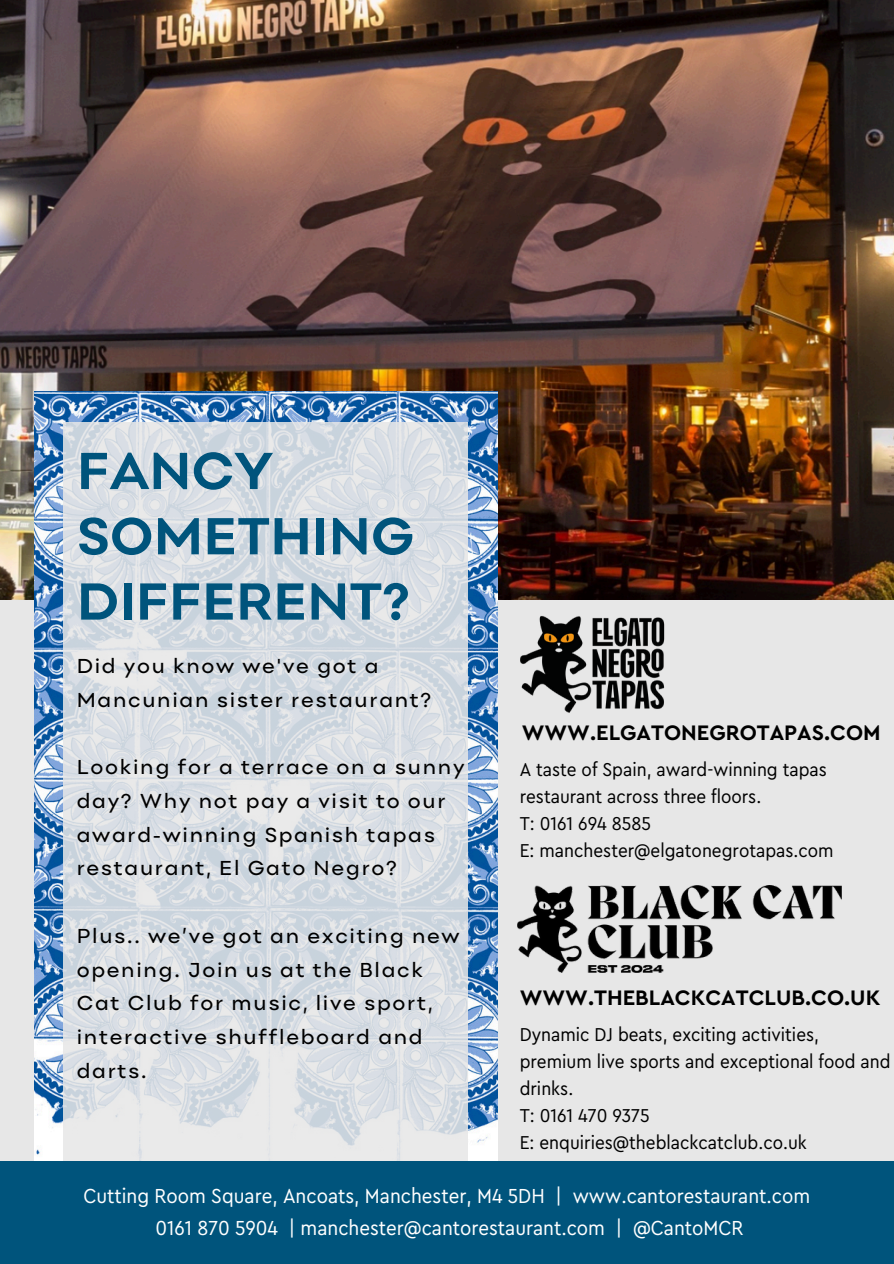
<style>
.page{position:relative;width:894px;height:1264px;background:#fff}
.page>*{position:absolute;margin:0;border:0;box-sizing:border-box;transform-origin:0 0}
.t1{font:700 54px/65.2px "Point";color:#00547c}
.t2{font:700 21.9px "Cera Pro";color:#000}
.t3{font:21.3px/32.7px "Cera Compact Pro";color:#fff;text-align:center}
.t4{font:21px/33.8px "Point";letter-spacing:.08em;color:#000}
.t5{font:19.5px/27px "Cera Compact Pro";color:#000}
</style>
<div class="page">
<div style="left:0;top:0;width:893px;height:1263px;background:#e7e7e7"></div>
<img style="left:0;top:0;width:893px;height:599px">
<img style="left:34px;top:392px;width:463px;height:769px">
<svg style="left:63px;top:422px;width:404px;height:739px"></svg>
<div style="left:0;top:1161px;width:893px;height:102px;background:#00547c"></div>
<img style="left:517px;top:885px;width:324px;height:87px">
<img style="left:498px;top:586px;width:199px;height:127px">
<h1 class="t1" style="left:77px;top:436px;width:339px">FANCY<br>SOMETHING<br>DIFFERENT?</h1>
<p class="t4" style="left:77px;top:648px;width:356px">Did you know we've got a<br>Mancunian sister restaurant?</p>
<p class="t4" style="left:77px;top:749px;width:389px">Looking for a terrace on a sunny day? Why not pay a visit to our award-winning Spanish tapas restaurant, El Gato Negro?</p>
<p class="t4" style="left:77px;top:918px;width:384px">Plus.. we’ve got an exciting new opening. Join us at the Black<br>Cat Club for music, live sport, interactive shuffleboard and darts.</p>
<p class="t2" style="left:521px;top:722px;width:360px">WWW.ELGATONEGROTAPAS.COM</p>
<p class="t5" style="left:519px;top:756px;width:315px">A taste of Spain, award-winning tapas restaurant across three floors.<br>T: 0161 694 8585<br>E: manchester@elgatonegrotapas.com</p>
<p class="t2" style="left:519px;top:987px;width:362px">WWW.THEBLACKCATCLUB.CO.UK</p>
<p class="t5" style="left:519px;top:1021px;width:372px">Dynamic DJ beats, exciting activities, premium live sports and exceptional food and drinks.<br>T: 0161 470 9375<br>E: enquiries@theblackcatclub.co.uk</p>
<p class="t3" style="left:83px;top:1179px;width:728px">Cutting Room Square, Ancoats, Manchester, M4 5DH | www.cantorestaurant.com<br>0161 870 5904 | manchester@cantorestaurant.com | @CantoMCR</p>
</div>
